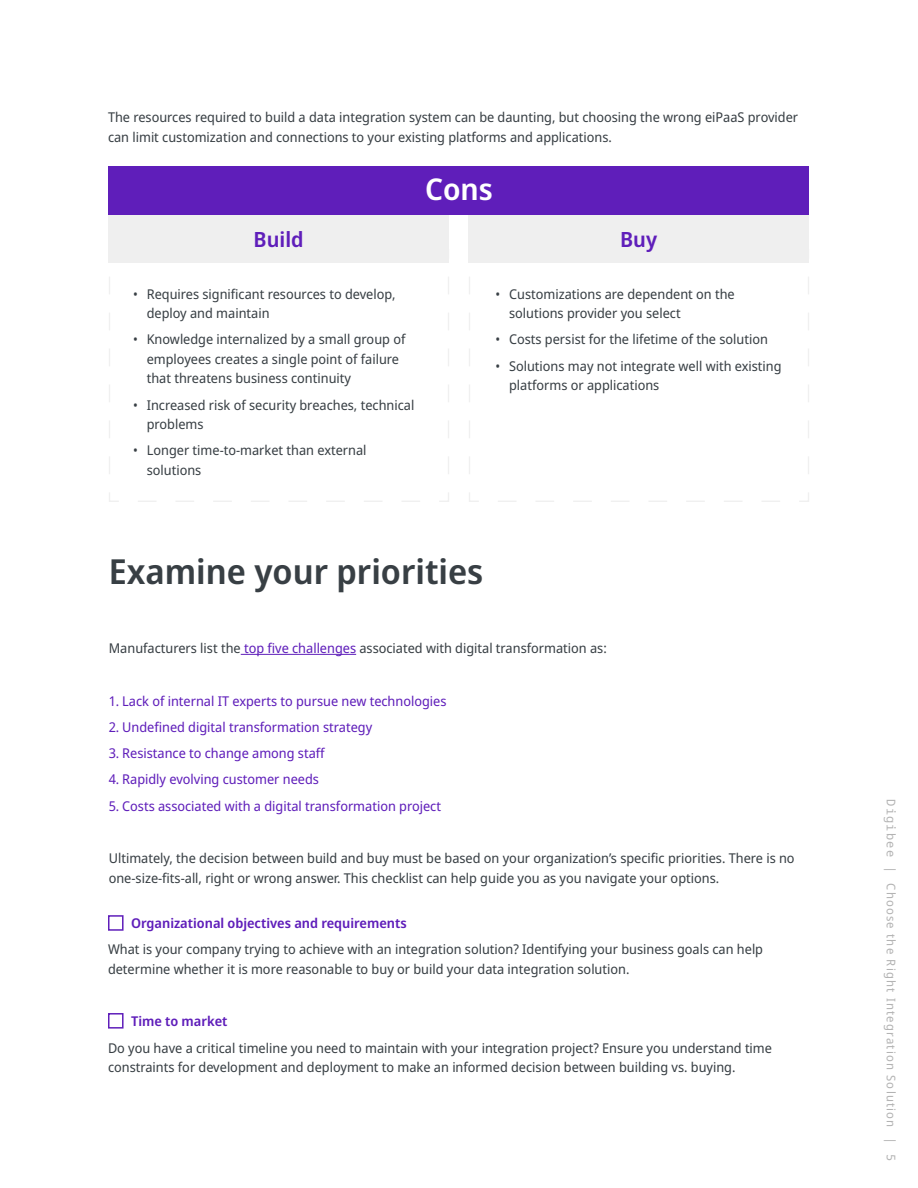
<style>
.page{position:relative;width:918px;height:1188px;background:#fff}
.page>*{position:absolute;margin:0;border:0;box-sizing:border-box;transform-origin:0 0}
.t1{font:600 34.5px "Noto Sans Display";color:#383f44}
.t2{font:600 30px "Noto Sans Display";color:#fff}
.t3{font:600 21px "Noto Sans Display";color:#5f1eba}
.t4{font:13.5px/19.5px "Noto Sans Display";color:#383f44}
.t5{font:13.5px "Noto Sans Display";color:#5f1eba}
.t6{font:600 13.5px "Noto Sans Display";color:#5f1eba}
.t7{font:12px "Noto Sans Display";letter-spacing:.1em;color:#b3b3b3}
.s1{color:#5f1eba}
.s2{font-family:"Noto Sans Mono"}
</style>
<div class="page">
<svg style="left:108px;top:248px;width:341px;height:254px"></svg>
<svg style="left:468px;top:248px;width:341px;height:254px"></svg>
<div style="left:109px;top:214px;width:340px;height:49px;background:#efefef"></div>
<div style="left:469px;top:214px;width:340px;height:49px;background:#efefef"></div>
<div style="left:109px;top:166px;width:700px;height:49px;background:#5f1eba"></div>
<hr style="left:241px;top:654px;width:115px;height:1px;background:#5f1eba">
<div style="left:108px;top:915px;width:16px;height:16px;border:2px solid #5f1eba"></div>
<div style="left:108px;top:1013px;width:16px;height:16px;border:2px solid #5f1eba"></div>
<p class="t4" style="left:108px;top:108px;width:692px">The resources required to build a data integration system can be daunting, but choosing the wrong eiPaaS provider can limit customization and connections to your existing platforms and applications.</p>
<p class="t2" style="left:425px;top:168px;width:69px">Cons</p>
<p class="t3" style="left:254px;top:225px;width:51px">Build</p>
<p class="t3" style="left:620px;top:225px;width:39px">Buy</p>
<p class="t4" style="left:147px;top:284px;width:250px;text-indent:-14px">• Requires significant resources to develop, deploy and maintain</p>
<p class="t4" style="left:147px;top:330px;width:260px;text-indent:-14px">• Knowledge internalized by a small group of employees creates a single point of failure that threatens business continuity</p>
<p class="t4" style="left:147px;top:395px;width:269px;text-indent:-14px">• Increased risk of security breaches, technical problems</p>
<p class="t4" style="left:147px;top:441px;width:221px;text-indent:-14px">• Longer time-to-market than external solutions</p>
<p class="t4" style="left:509px;top:284px;width:227px;text-indent:-14px">• Customizations are dependent on the solutions provider you select</p>
<p class="t4" style="left:496px;top:330px;width:274px">• Costs persist for the lifetime of the solution</p>
<p class="t4" style="left:509px;top:356px;width:274px;text-indent:-14px">• Solutions may not integrate well with existing platforms or applications</p>
<p class="t1" style="left:109px;top:547px;width:376px">Examine your priorities</p>
<p class="t4" style="left:109px;top:639px;width:500px">Manufacturers list the <span class="s1">top five challenges</span> associated with digital transformation as:</p>
<p class="t5" style="left:109px;top:691px;width:339px">1. Lack of internal IT experts to pursue new technologies</p>
<p class="t5" style="left:109px;top:717px;width:265px">2. Undefined digital transformation strategy</p>
<p class="t5" style="left:109px;top:744px;width:218px">3. Resistance to change among staff</p>
<p class="t5" style="left:109px;top:770px;width:212px">4. Rapidly evolving customer needs</p>
<p class="t5" style="left:109px;top:796px;width:334px">5. Costs associated with a digital transformation project</p>
<p class="t4" style="left:109px;top:849px;width:687px">Ultimately, the decision between build and buy must be based on your organization’s specific priorities. There is no one-size-fits-all, right or wrong answer. This checklist can help guide you as you navigate your options.</p>
<p class="t6" style="left:131px;top:914px;width:277px">Organizational objectives and requirements</p>
<p class="t4" style="left:108px;top:940px;width:657px">What is your company trying to achieve with an integration solution? Identifying your business goals can help determine whether it is more reasonable to buy or build your data integration solution.</p>
<p class="t6" style="left:131px;top:1012px;width:98px">Time to market</p>
<p class="t4" style="left:108px;top:1038px;width:666px">Do you have a critical timeline you need to maintain with your integration project? Ensure you understand time constraints for development and deployment to make an informed decision between building vs. buying.</p>
<p class="t7" style="left:900px;top:799px;width:363px;rotate:90deg"><span class="s2">Digibee |</span> Choose the Right Integration Solution <span class="s2">| 5</span></p>
</div>
